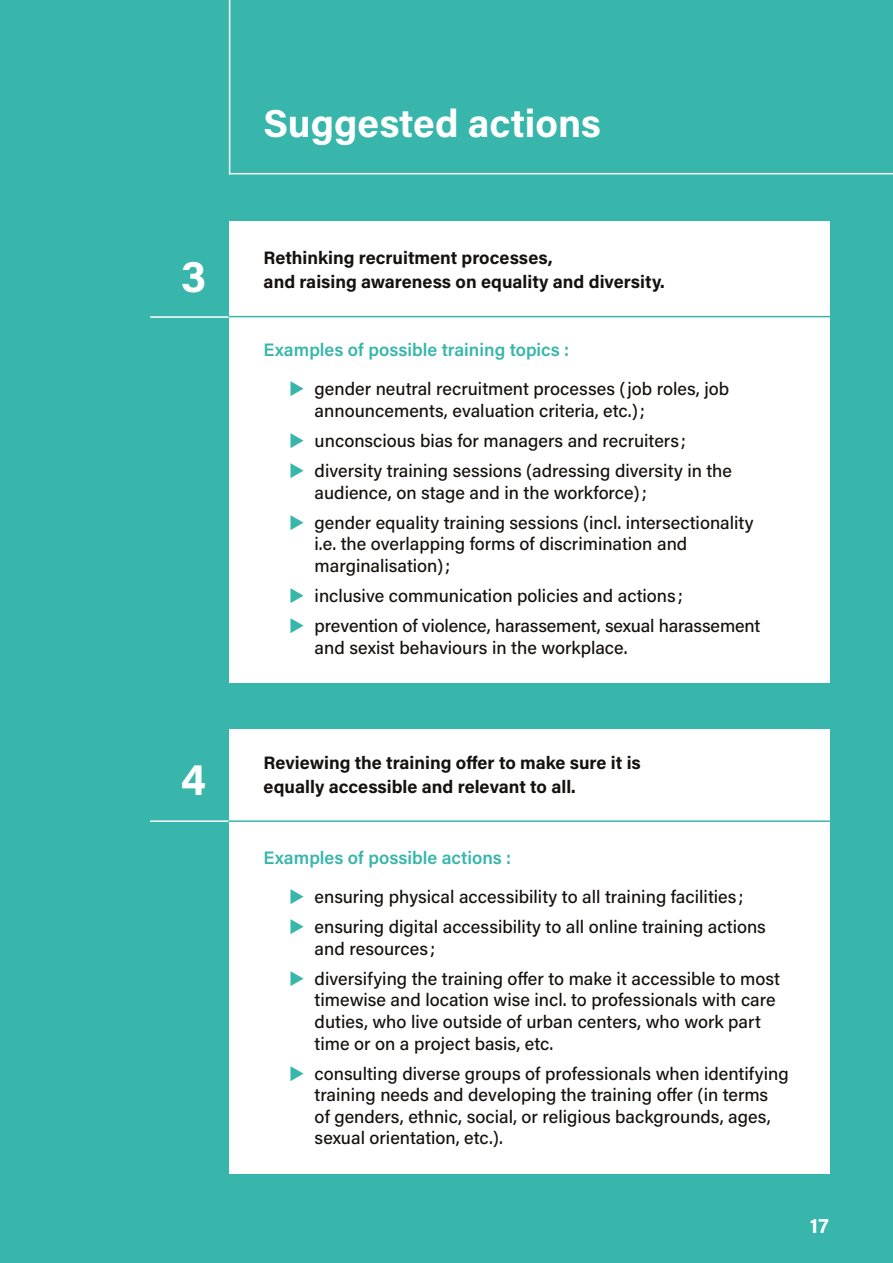
<style>
.page{position:relative;width:893px;height:1263px;background:#38b6ab}
.page>*{position:absolute;margin:0;border:0;box-sizing:border-box;transform-origin:0 0}
.t1{font:700 45px "Acumin Pro";color:#fff}
.t2{font:700 39px "Acumin Pro";color:#fff}
.t3{font:700 21px "Acumin Pro";color:#fff}
.t4{font:500 18px/21.6px "Acumin Pro";color:#15110e}
.t5{font:700 18px/24px "Acumin Pro";color:#15110e}
.t6{font:600 18px "Acumin Pro";color:#38b6ab}
</style>
<div class="page">
<hr style="left:229px;top:0;width:1px;height:174px;background:#fff">
<hr style="left:229px;top:173px;width:664px;height:1px;background:#fff">
<div style="left:230px;top:730px;width:600px;height:444px;background:#fff"></div>
<div style="left:229px;top:221px;width:600px;height:462px;background:#fff"></div>
<hr style="left:229px;top:316px;width:641px;height:1px;background:#38b6ab">
<hr style="left:150px;top:316px;width:79px;height:2px;background:#fff">
<hr style="left:229px;top:820px;width:641px;height:2px;background:#38b6ab">
<hr style="left:150px;top:820px;width:79px;height:2px;background:#fff">
<h1 class="t1" style="left:181px;top:245px;width:27px">3</h1>
<h1 class="t1" style="left:181px;top:748px;width:27px">4</h1>
<h2 class="t2" style="left:264px;top:96px;width:339px">Suggested actions</h2>
<p class="t5" style="left:264px;top:245px;width:402px">Rethinking recruitment processes,<br>and raising awareness on equality and diversity.</p>
<p class="t6" style="left:264px;top:338px;width:307px">Examples of possible training topics :</p>
<p class="t4" style="left:315px;top:377px;width:416px">gender neutral recruitment processes (job roles, job announcements, evaluation criteria, etc.);</p>
<p class="t4" style="left:315px;top:425px;width:419px;line-height:30.2px">unconscious bias for managers and recruiters ; diversity training sessions (adressing diversity in the</p>
<p class="t4" style="left:315px;top:476px;width:441px;line-height:30.2px">audience, on stage and in the workforce);<br>gender equality training sessions (incl. intersectionality</p>
<p class="t4" style="left:315px;top:532px;width:374px">i.e. the overlapping forms of discrimination and marginalisation);</p>
<p class="t4" style="left:315px;top:580px;width:447px;line-height:30.2px">inclusive communication policies and actions ; prevention of violence, harassement, sexual harassement</p>
<p class="t4" style="left:315px;top:636px;width:315px">and sexist behaviours in the workplace.</p>
<p class="t5" style="left:264px;top:750px;width:379px">Reviewing the training offer to make sure it is equally accessible and relevant to all.</p>
<p class="t6" style="left:264px;top:845px;width:249px">Examples of possible actions :</p>
<p class="t4" style="left:315px;top:881px;width:453px;line-height:30.2px">ensuring physical accessibility to all training facilities ; ensuring digital accessibility to all online training actions</p>
<p class="t4" style="left:315px;top:932px;width:467px;line-height:30.2px">and resources ;<br>diversifying the training offer to make it accessible to most</p>
<p class="t4" style="left:315px;top:988px;width:463px">timewise and location wise incl. to professionals with care duties, who live outside of urban centers, who work part time or on a project basis, etc.</p>
<p class="t4" style="left:315px;top:1062px;width:476px">consulting diverse groups of professionals when identifying training needs and developing the training offer (in terms<br>of genders, ethnic, social, or religious backgrounds, ages, sexual orientation, etc.).</p>
<p class="t3" style="left:810px;top:1211px;width:21px">17</p>
</div>
